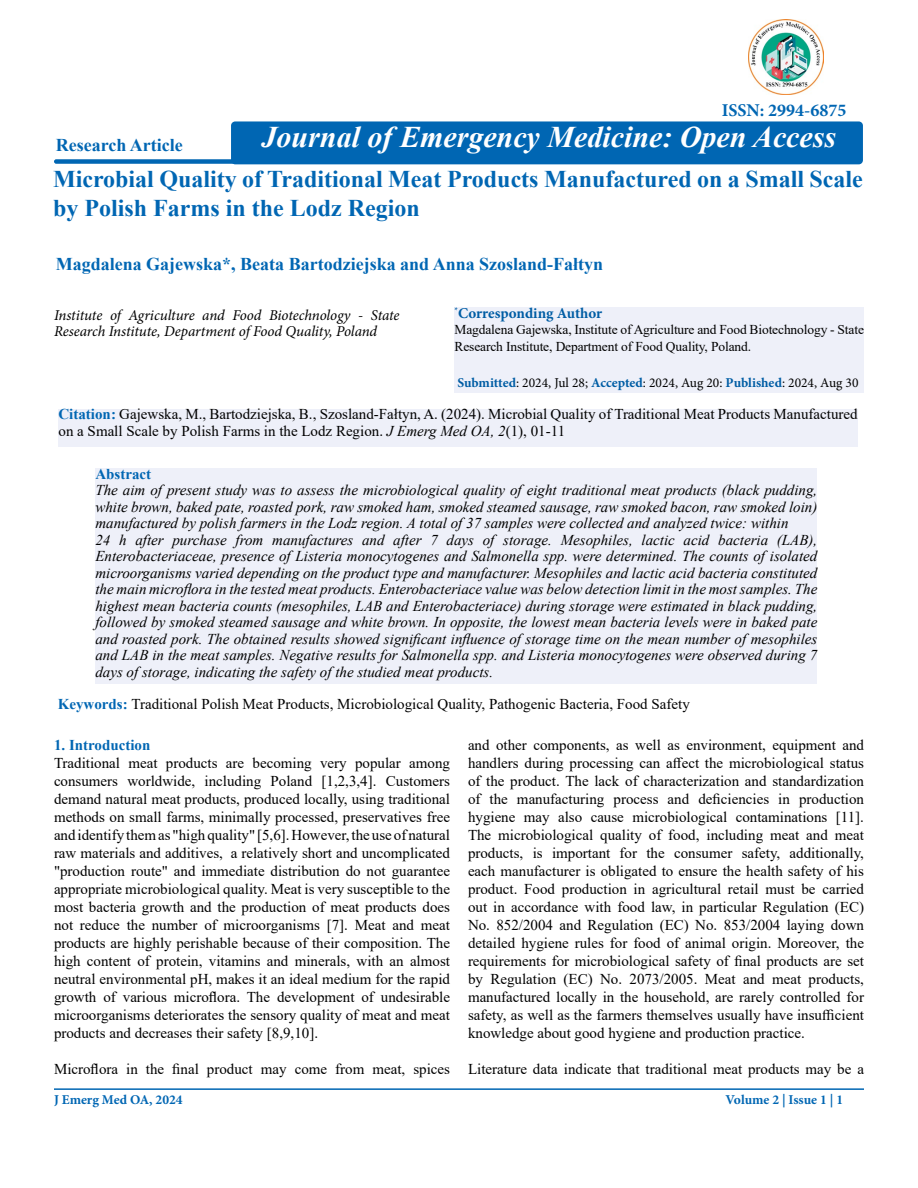
<style>
.page{position:relative;width:918px;height:1188px;background:#fff}
.page>*{position:absolute;margin:0;border:0;box-sizing:border-box;transform-origin:0 0}
.t1{font:italic 700 30px "Times New Roman";color:#fff}
.t2{font:700 24px/28.8px "Times New Roman";color:#0066b3}
.t3{font:700 18px "Times New Roman";color:#0066b3}
.t4{font:700 18px "Minion Pro";color:#0066b3}
.t5{font:15px/18px "Times New Roman";color:#000;text-align:justify}
.t6{font:italic 15px/16.5px "Times New Roman";color:#000}
.t7{font:italic 15px/16.5px "Minion Pro";letter-spacing:-.01em;color:#000}
.t8{font:700 15px "Times New Roman";color:#0066b3}
.t9{font:700 15px "Minion Pro";color:#005da4}
.t10{font:13.5px/16.5px "Times New Roman";letter-spacing:-.01em;color:#000}
.t11{font:13.5px "Minion Pro";color:#000}
.t12{font:700 13.5px "Minion Pro";color:#0066b3}
.s1{font-weight:700;color:#005da4}
.s2{font-weight:700;color:#0066b3}
.s3{font-style:italic}
</style>
<div class="page">
<div style="left:58px;top:409px;width:800px;height:37px;background:#eef0f9"></div>
<div style="left:54px;top:159px;width:523px;height:5px;background:#0066b3;border-radius:2px"></div>
<hr style="left:54px;top:1088px;width:810px;height:2px;background:#0066b3">
<div style="left:455px;top:307px;width:409px;height:85px;background:#eef0f9"></div>
<div style="left:95px;top:468px;width:722px;height:216px;background:#eef0f9"></div>
<img style="left:749px;top:20px;width:75px;height:75px">
<div style="left:231px;top:121px;width:632px;height:43px;background:#0066b3;border-radius:4px"></div>
<p class="t3" style="left:56px;top:132px;width:129px">Research Article</p>
<p class="t4" style="left:722px;top:97px;width:126px">ISSN: 2994-6875</p>
<h1 class="t1" style="left:262px;top:116px;width:576px">Journal of Emergency Medicine: Open Access</h1>
<h2 class="t2" style="left:53px;top:164px;width:811px">Microbial Quality of Traditional Meat Products Manufactured on a Small Scale by Polish Farms in the Lodz Region</h2>
<p class="t3" style="left:56px;top:251px;width:549px">Magdalena Gajewska*, Beata Bartodziejska and Anna Szosland-Fałtyn</p>
<p class="t7" style="left:54px;top:307px;width:347px">Institute of Agriculture and Food Biotechnology - State<br>Research Institute, Department of Food Quality, Poland</p>
<p class="t9" style="left:455px;top:302px;width:149px"><sup>*</sup>Corresponding Author</p>
<p class="t10" style="left:455px;top:321px;width:411px">Magdalena Gajewska, Institute of Agriculture and Food Biotechnology - State<br>Research Institute, Department of Food Quality, Poland.</p>
<p class="t11" style="left:457px;top:373px;width:403px"><span class="s1">Submitted</span>: 2024, Jul 28; <span class="s1">Accepted</span>: 2024, Aug 20: <span class="s1">Published</span>: 2024, Aug 30</p>
<p class="t5" style="left:58px;top:405px;width:801px;line-height:16.5px"><span class="s2">Citation:</span> Gajewska, M., Bartodziejska, B., Szosland-Fałtyn, A. (2024). Microbial Quality of Traditional Meat Products Manufactured on a Small Scale by Polish Farms in the Lodz Region. <span class="s3">J Emerg Med OA, 2</span>(1), 01-11</p>
<p class="t8" style="left:95px;top:463px;width:57px">Abstract</p>
<p class="t6" style="left:95px;top:482px;width:724px">The aim of present study was to assess the microbiological quality of eight traditional meat products (black pudding, white brown, baked pate, roasted pork, raw smoked ham, smoked steamed sausage, raw smoked bacon, raw smoked loin) manufactured by polish farmers in the Lodz region. A total of 37 samples were collected and analyzed twice: within<br>24 h after purchase from manufactures and after 7 days of storage. Mesophiles, lactic acid bacteria (LAB), Enterobacteriaceae, presence of Listeria monocytogenes and Salmonella spp. were determined. The counts of isolated microorganisms varied depending on the product type and manufacturer. Mesophiles and lactic acid bacteria constituted the main microflora in the tested meat products. Enterobacteriace value was below detection limit in the most samples. The highest mean bacteria counts (mesophiles, LAB and Enterobacteriace) during storage were estimated in black pudding, followed by smoked steamed sausage and white brown. In opposite, the lowest mean bacteria levels were in baked pate and roasted pork. The obtained results showed significant influence of storage time on the mean number of mesophiles and LAB in the meat samples. Negative results for Salmonella spp. and Listeria monocytogenes were observed during 7 days of storage, indicating the safety of the studied meat products.</p>
<p class="t5" style="left:58px;top:694px;width:634px"><span class="s2">Keywords:</span> Traditional Polish Meat Products, Microbiological Quality, Pathogenic Bacteria, Food Safety</p>
<p class="t8" style="left:54px;top:734px;width:98px">1. Introduction</p>
<p class="t5" style="left:54px;top:753px;width:398px">Traditional meat products are becoming very popular among consumers worldwide, including Poland [1,2,3,4]. Customers demand natural meat products, produced locally, using traditional methods on small farms, minimally processed, preservatives free and identify them as "high quality" [5,6]. However, the use of natural raw materials and additives, a relatively short and uncomplicated "production route" and immediate distribution do not guarantee appropriate microbiological quality. Meat is very susceptible to the most bacteria growth and the production of meat products does not reduce the number of microorganisms [7]. Meat and meat products are highly perishable because of their composition. The high content of protein, vitamins and minerals, with an almost neutral environmental pH, makes it an ideal medium for the rapid growth of various microflora. The development of undesirable microorganisms deteriorates the sensory quality of meat and meat products and decreases their safety [8,9,10].</p>
<p class="t5" style="left:54px;top:1059px;width:398px">Microflora in the final product may come from meat, spices</p>
<p class="t5" style="left:468px;top:736px;width:398px">and other components, as well as environment, equipment and handlers during processing can affect the microbiological status of the product. The lack of characterization and standardization of the manufacturing process and deficiencies in production hygiene may also cause microbiological contaminations [11].<br>The microbiological quality of food, including meat and meat products, is important for the consumer safety, additionally, each manufacturer is obligated to ensure the health safety of his product. Food production in agricultural retail must be carried out in accordance with food law, in particular Regulation (EC)<br>No. 852/2004 and Regulation (EC) No. 853/2004 laying down detailed hygiene rules for food of animal origin. Moreover, the requirements for microbiological safety of final products are set by Regulation (EC) No. 2073/2005. Meat and meat products, manufactured locally in the household, are rarely controlled for safety, as well as the farmers themselves usually have insufficient knowledge about good hygiene and production practice.</p>
<p class="t5" style="left:468px;top:1060px;width:398px">Literature data indicate that traditional meat products may be a</p>
<p class="t12" style="left:54px;top:1090px;width:130px">J Emerg Med OA, 2024</p>
<p class="t12" style="left:726px;top:1090px;width:119px">Volume 2 | Issue 1 | 1</p>
</div>
